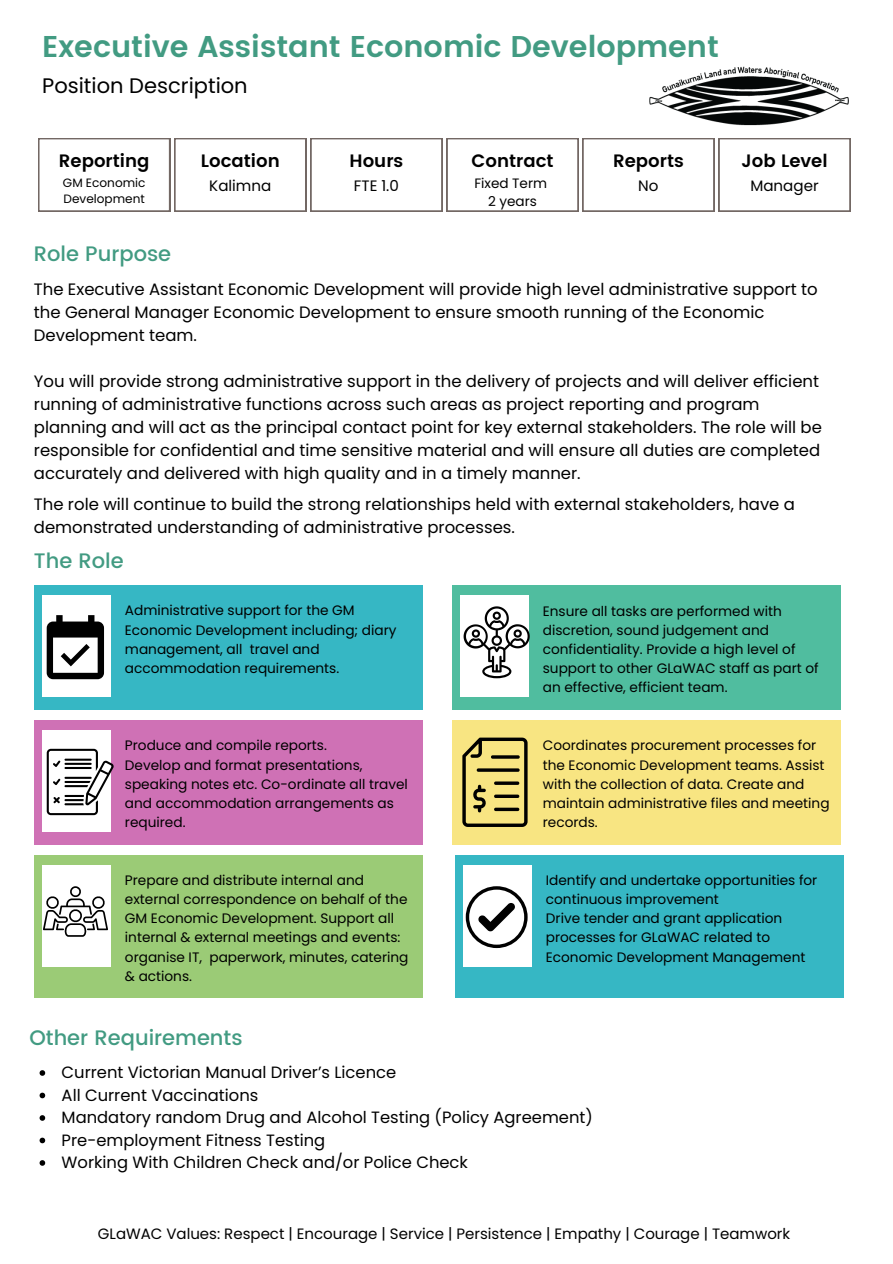
<style>
.page{position:relative;width:893px;height:1264px;background:#fff}
.page>*{position:absolute;margin:0;border:0;box-sizing:border-box;transform-origin:0 0}
.t1{font:600 30px "Poppins";color:#429b82}
.t2{font:500 21px "Poppins";color:#429b82}
.t3{font:21px "Poppins";color:#000}
.t4{font:600 18px "Poppins";color:#000}
.t5{font:16.5px/23px "Poppins";color:#000}
.t6{font:16.35px "Poppins";color:#000}
.t7{font:15.15px "Poppins";color:#000}
.t8{font:15px "Poppins";color:#000}
.t9{font:13.65px/19px "Poppins";color:#000}
.t10{font:12.15px/16px "Poppins";color:#000}
</style>
<div class="page">
<img style="left:649px;top:66px;width:200px;height:60px">
<svg style="left:38px;top:138px;width:812px;height:73px"></svg>
<div style="left:34px;top:585px;width:388px;height:124px;background:#36b7c4"></div>
<div style="left:42px;top:595px;width:68px;height:102px;background:#fff"></div>
<div style="left:34px;top:720px;width:388px;height:124px;background:#cf71b5"></div>
<div style="left:42px;top:730px;width:68px;height:101px;background:#fff"></div>
<div style="left:34px;top:854px;width:388px;height:143px;background:#9bcb76"></div>
<div style="left:42px;top:864px;width:68px;height:102px;background:#fff"></div>
<div style="left:451px;top:720px;width:389px;height:124px;background:#f8e582"></div>
<div style="left:451px;top:585px;width:389px;height:125px;background:#50bd9f"></div>
<div style="left:460px;top:595px;width:68px;height:102px;background:#fff"></div>
<svg style="left:463px;top:606px;width:66px;height:72px"></svg>
<div style="left:455px;top:854px;width:388px;height:143px;background:#36b7c4"></div>
<div style="left:463px;top:864px;width:68px;height:102px;background:#fff"></div>
<svg style="left:47px;top:748px;width:67px;height:67px"></svg>
<svg style="left:47px;top:615px;width:57px;height:64px"></svg>
<svg style="left:465px;top:886px;width:62px;height:62px"></svg>
<svg style="left:462px;top:737px;width:65px;height:90px"></svg>
<svg style="left:43px;top:886px;width:65px;height:50px"></svg>
<svg style="left:40px;top:1070px;width:5px;height:5px"></svg>
<svg style="left:40px;top:1092px;width:5px;height:6px"></svg>
<svg style="left:40px;top:1115px;width:5px;height:5px"></svg>
<svg style="left:40px;top:1137px;width:5px;height:6px"></svg>
<svg style="left:40px;top:1160px;width:5px;height:5px"></svg>
<p class="t1" style="left:42px;top:29px;width:678px">Executive Assistant Economic Development</p>
<p class="t3" style="left:42px;top:71px;width:207px">Position Description</p>
<p class="t4" style="left:59px;top:150px;width:92px">Reporting</p>
<p class="t10" style="left:63px;top:175px;width:84px">GM Economic<br>Development</p>
<p class="t4" style="left:201px;top:150px;width:80px">Location</p>
<p class="t7" style="left:209px;top:175px;width:64px">Kalimna</p>
<p class="t4" style="left:349px;top:150px;width:55px">Hours</p>
<p class="t7" style="left:354px;top:175px;width:46px">FTE 1.0</p>
<p class="t4" style="left:471px;top:150px;width:83px">Contract</p>
<p class="t9" style="left:474px;top:174px;width:74px">Fixed Term</p>
<p class="t9" style="left:488px;top:192px;width:50px">2 years</p>
<p class="t4" style="left:613px;top:150px;width:72px">Reports</p>
<p class="t7" style="left:638px;top:175px;width:22px">No</p>
<p class="t4" style="left:741px;top:150px;width:88px">Job Level</p>
<p class="t7" style="left:750px;top:175px;width:70px">Manager</p>
<p class="t2" style="left:34px;top:241px;width:139px">Role Purpose</p>
<p class="t5" style="left:34px;top:278px;width:785px">The Executive Assistant Economic Development will provide high level administrative support to the General Manager Economic Development to ensure smooth running of the Economic<br>Development team.</p>
<p class="t5" style="left:34px;top:370px;width:789px">You will provide strong administrative support in the delivery of projects and will deliver efficient running of administrative functions across such areas as project reporting and program planning and will act as the principal contact point for key external stakeholders. The role will be responsible for confidential and time sensitive material and will ensure all duties are completed accurately and delivered with high quality and in a timely manner.</p>
<p class="t5" style="left:34px;top:493px;width:762px">The role will continue to build the strong relationships held with external stakeholders, have a demonstrated understanding of administrative processes.</p>
<p class="t2" style="left:34px;top:549px;width:91px">The Role</p>
<p class="t9" style="left:125px;top:601px;width:273px">Administrative support for the GM Economic Development including; diary management, all travel and accommodation requirements.</p>
<p class="t9" style="left:125px;top:736px;width:203px">Produce and compile reports.</p>
<p class="t9" style="left:125px;top:755px;width:284px">Develop and format presentations, speaking notes etc. Co-ordinate all travel and accommodation arrangements as required.</p>
<p class="t9" style="left:125px;top:870px;width:285px">Prepare and distribute internal and external correspondence on behalf of the GM Economic Development. Support all internal &amp; external meetings and events: organise IT, paperwork, minutes, catering &amp; actions.</p>
<p class="t2" style="left:29px;top:1025px;width:215px">Other Requirements</p>
<p class="t9" style="left:542px;top:601px;width:277px">Ensure all tasks are performed with discretion, sound judgement and confidentiality. Provide a high level of support to other GLaWAC staff as part of an effective, efficient team.</p>
<p class="t9" style="left:542px;top:736px;width:288px">Coordinates procurement processes for the Economic Development teams. Assist with the collection of data. Create and maintain administrative files and meeting records.</p>
<p class="t9" style="left:546px;top:870px;width:273px">Identify and undertake opportunities for continuous improvement</p>
<p class="t9" style="left:546px;top:909px;width:261px">Drive tender and grant application processes for GLaWAC related to<br>Economic Development Management</p>
<p class="t6" style="left:62px;top:1060px;width:336px">Current Victorian Manual Driver’s Licence</p>
<p class="t6" style="left:62px;top:1083px;width:198px">All Current Vaccinations</p>
<p class="t6" style="left:62px;top:1105px;width:532px">Mandatory random Drug and Alcohol Testing (Policy Agreement)</p>
<p class="t6" style="left:62px;top:1128px;width:265px">Pre-employment Fitness Testing</p>
<p class="t6" style="left:62px;top:1150px;width:408px">Working With Children Check and/or Police Check</p>
<p class="t8" style="left:98px;top:1223px;width:693px">GLaWAC Values: Respect | Encourage | Service | Persistence | Empathy | Courage | Teamwork</p>
</div>
